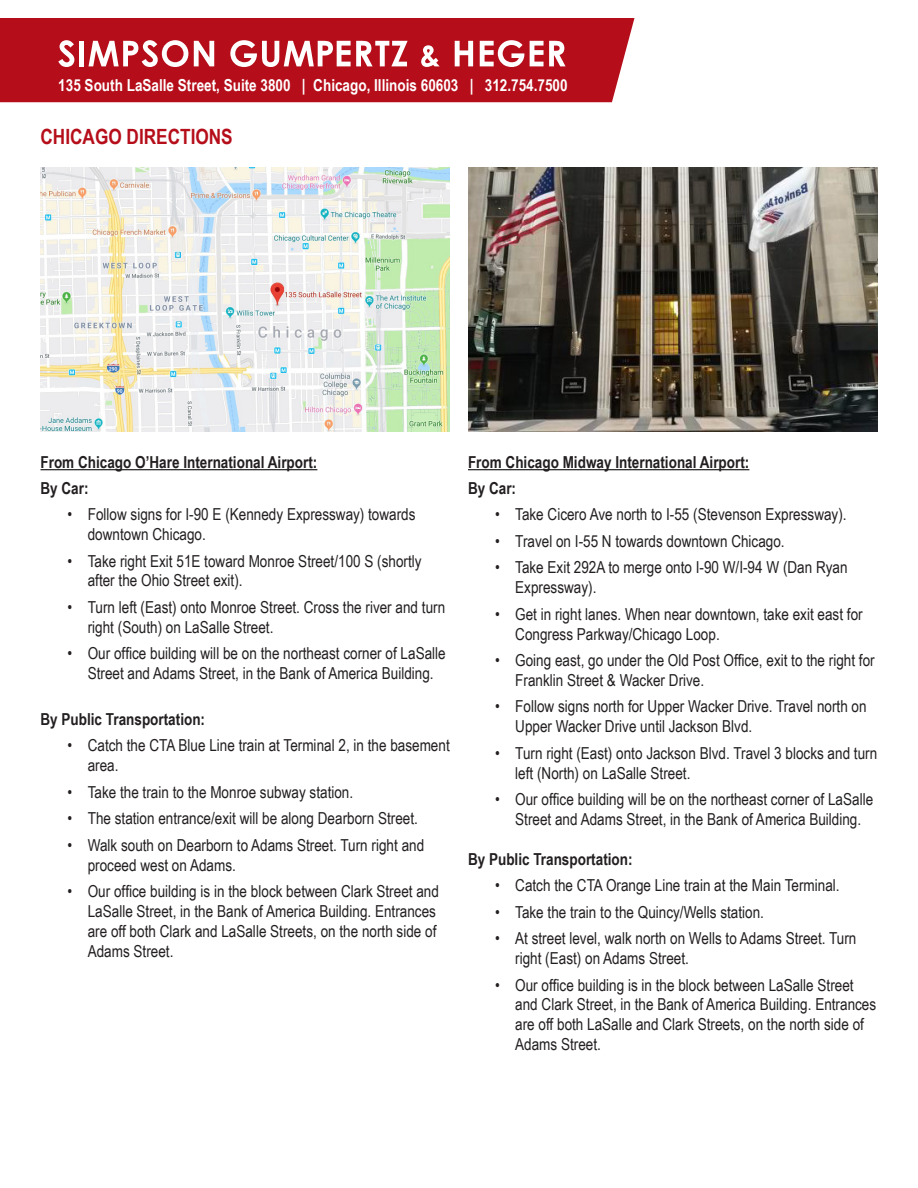
<style>
.page{position:relative;width:918px;height:1188px;background:#fff}
.page>*{position:absolute;margin:0;border:0;box-sizing:border-box;transform-origin:0 0}
.t1{font:700 21px "Arial Narrow";color:#b50e1a}
.t2{font:16.5px/19.8px "Arial Narrow";color:#231f20}
.t3{font:700 16.5px "Arial Narrow";color:#231f20}
.t4{font:700 16.5px "Arial Narrow";color:#fff}
</style>
<div class="page">
<div style="left:0;top:18px;width:634px;height:84px;background:#b50e1a"></div>
<svg style="left:58px;top:40px;width:16px;height:27px"></svg>
<div style="left:79px;top:41px;width:5px;height:25px;background:#fff"></div>
<svg style="left:89px;top:40px;width:99px;height:27px"></svg>
<svg style="left:194px;top:41px;width:20px;height:25px"></svg>
<svg style="left:230px;top:40px;width:178px;height:27px"></svg>
<svg style="left:421px;top:45px;width:19px;height:22px"></svg>
<svg style="left:455px;top:41px;width:18px;height:25px"></svg>
<svg style="left:480px;top:40px;width:44px;height:27px"></svg>
<svg style="left:530px;top:41px;width:36px;height:25px"></svg>
<img style="left:40px;top:167px;width:410px;height:265px">
<hr style="left:40px;top:469px;width:277px;height:1px;background:#231f20">
<img style="left:468px;top:167px;width:410px;height:265px">
<hr style="left:468px;top:469px;width:281px;height:1px;background:#231f20">
<p class="t4" style="left:58px;top:73px;width:511px">135 South LaSalle Street, Suite 3800 | Chicago, Illinois 60603 | 312.754.7500</p>
<p class="t1" style="left:40px;top:121px;width:194px">CHICAGO DIRECTIONS</p>
<p class="t3" style="left:40px;top:450px;width:278px">From Chicago O’Hare International Airport:</p>
<p class="t3" style="left:40px;top:475px;width:50px">By Car:</p>
<p class="t2" style="left:88px;top:504px;width:329px;text-indent:-20px">• Follow signs for I-90 E (Kennedy Expressway) towards downtown Chicago.</p>
<p class="t2" style="left:88px;top:550px;width:335px;text-indent:-20px">• Take right Exit 51E toward Monroe Street/100 S (shortly after the Ohio Street exit).</p>
<p class="t2" style="left:88px;top:597px;width:359px;text-indent:-20px">• Turn left (East) onto Monroe Street. Cross the river and turn right (South) on LaSalle Street.</p>
<p class="t2" style="left:68px;top:643px;width:380px;text-align:center">• Our office building will be on the northeast corner of LaSalle<br>Street and Adams Street, in the Bank of America Building.</p>
<p class="t3" style="left:40px;top:706px;width:166px">By Public Transportation:</p>
<p class="t2" style="left:88px;top:735px;width:364px;text-indent:-20px">• Catch the CTA Blue Line train at Terminal 2, in the basement area.</p>
<p class="t2" style="left:68px;top:781px;width:287px">• Take the train to the Monroe subway station.</p>
<p class="t2" style="left:68px;top:808px;width:352px">• The station entrance/exit will be along Dearborn Street.</p>
<p class="t2" style="left:88px;top:834px;width:338px;text-indent:-20px">• Walk south on Dearborn to Adams Street. Turn right and proceed west on Adams.</p>
<p class="t2" style="left:88px;top:881px;width:353px;text-indent:-20px">• Our office building is in the block between Clark Street and LaSalle Street, in the Bank of America Building. Entrances are off both Clark and LaSalle Streets, on the north side of Adams Street.</p>
<p class="t3" style="left:468px;top:450px;width:283px">From Chicago Midway International Airport:</p>
<p class="t3" style="left:468px;top:475px;width:50px">By Car:</p>
<p class="t2" style="left:495px;top:504px;width:353px">• Take Cicero Ave north to I-55 (Stevenson Expressway).</p>
<p class="t2" style="left:495px;top:531px;width:291px">• Travel on I-55 N towards downtown Chicago.</p>
<p class="t2" style="left:515px;top:557px;width:334px;text-indent:-20px">• Take Exit 292A to merge onto I-90 W/I-94 W (Dan Ryan<br>Expressway).</p>
<p class="t2" style="left:515px;top:603px;width:349px;text-indent:-20px">• Get in right lanes. When near downtown, take exit east for<br>Congress Parkway/Chicago Loop.</p>
<p class="t2" style="left:515px;top:650px;width:361px;text-indent:-20px">• Going east, go under the Old Post Office, exit to the right for<br>Franklin Street &amp; Wacker Drive.</p>
<p class="t2" style="left:515px;top:696px;width:353px;text-indent:-20px">• Follow signs north for Upper Wacker Drive. Travel north on<br>Upper Wacker Drive until Jackson Blvd.</p>
<p class="t2" style="left:515px;top:742px;width:364px;text-indent:-20px">• Turn right (East) onto Jackson Blvd. Travel 3 blocks and turn left (North) on LaSalle Street.</p>
<p class="t2" style="left:495px;top:789px;width:380px;text-align:center">• Our office building will be on the northeast corner of LaSalle<br>Street and Adams Street, in the Bank of America Building.</p>
<p class="t3" style="left:468px;top:846px;width:166px">By Public Transportation:</p>
<p class="t2" style="left:495px;top:875px;width:346px">• Catch the CTA Orange Line train at the Main Terminal.</p>
<p class="t2" style="left:495px;top:901px;width:270px">• Take the train to the Quincy/Wells station.</p>
<p class="t2" style="left:515px;top:928px;width:343px;text-indent:-20px">• At street level, walk north on Wells to Adams Street. Turn right (East) on Adams Street.</p>
<p class="t2" style="left:515px;top:974px;width:363px;text-indent:-20px">• Our office building is in the block between LaSalle Street and Clark Street, in the Bank of America Building. Entrances are off both LaSalle and Clark Streets, on the north side of Adams Street.</p>
</div>
